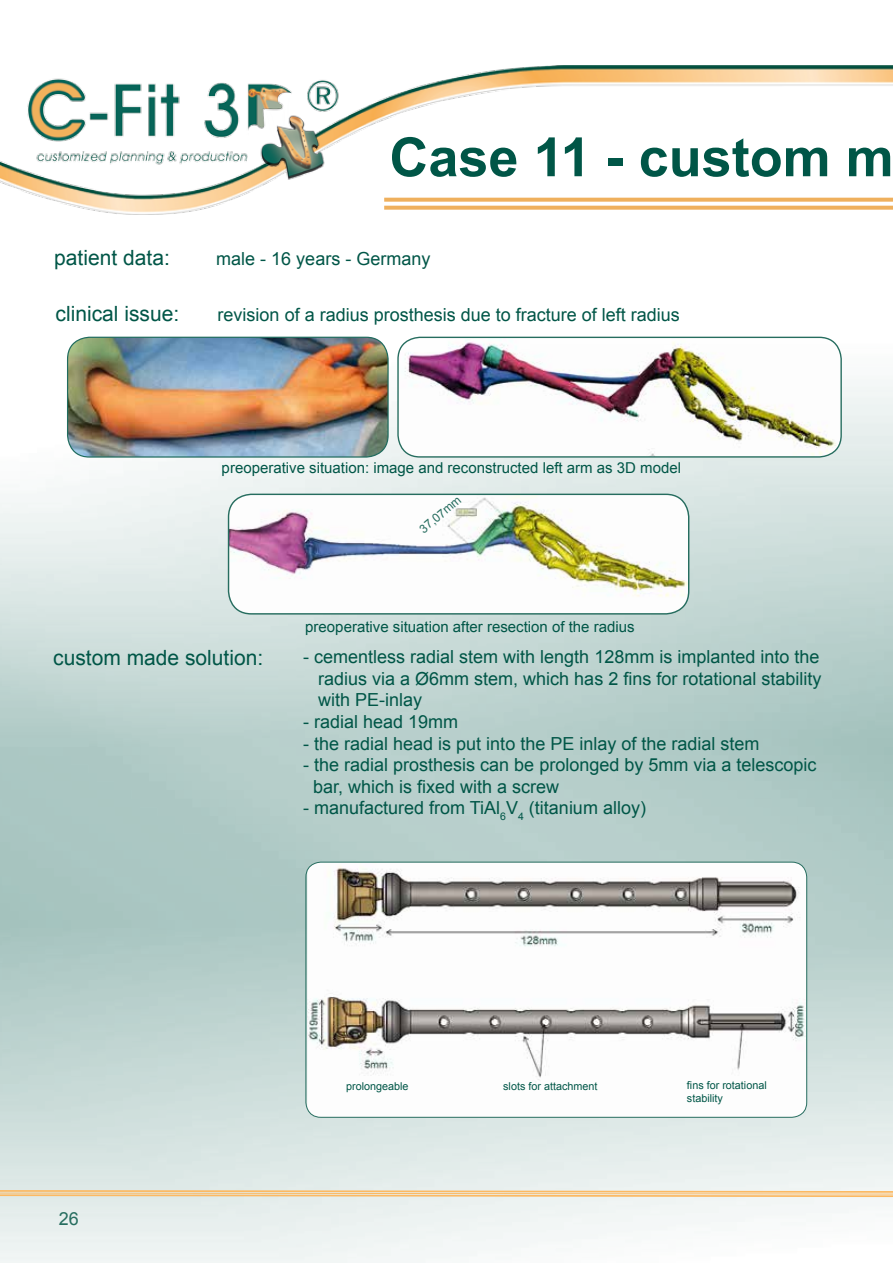
<style>
.page{position:relative;width:893px;height:1263px;background:#fff}
.page>*{position:absolute;margin:0;border:0;box-sizing:border-box;transform-origin:0 0}
.t1{font:700 54px "Arial";color:#005647}
.t2{font:21px "Arial";color:#005647}
.t3{font:18px/21.6px "Arial";color:#005647;text-align:justify}
.t4{font:18px "Arial";color:#266d5f}
.t5{font:15px "Arial";color:#005647}
.t6{font:12px "Arial";color:#266d5f}
.t7{font:10.8px/12.9px "Arial";color:#005647}
</style>
<div class="page">
<img style="left:0;top:336px;width:893px;height:927px">
<svg style="left:0;top:1189px;width:893px;height:10px;background:#f0d7af"></svg>
<img style="left:0;top:66px;width:893px;height:149px">
<img style="left:4px;top:66px;width:339px;height:130px">
<img style="left:68px;top:337px;width:320px;height:120px">
<div style="left:67px;top:337px;width:322px;height:121px;border:1px solid #206c5f;border-radius:22px"></div>
<img style="left:398px;top:337px;width:443px;height:120px">
<div style="left:397px;top:337px;width:445px;height:121px;border:1px solid #266d5f;border-radius:22px"></div>
<img style="left:229px;top:494px;width:460px;height:120px">
<div style="left:228px;top:494px;width:461px;height:121px;border:1px solid #266d5f;border-radius:23px"></div>
<img style="left:307px;top:862px;width:500px;height:255px">
<div style="left:305px;top:862px;width:502px;height:256px;border:1px solid #266d5f;border-radius:15px"></div>
<svg style="left:384px;top:206px;width:509px;height:4px;background:#f0b66a"></svg>
<svg style="left:384px;top:198px;width:509px;height:4px;background:#f0b66a"></svg>
<h1 class="t1" style="left:389px;top:122px;width:506px">Case 11 - custom m</h1>
<p class="t2" style="left:54px;top:244px;width:117px">patient data:</p>
<p class="t3" style="left:216px;top:248px;width:216px">male - 16 years - Germany</p>
<p class="t2" style="left:56px;top:300px;width:125px">clinical issue:</p>
<p class="t3" style="left:218px;top:304px;width:464px">revision of a radius prosthesis due to fracture of left radius</p>
<p class="t5" style="left:222px;top:457px;width:461px">preoperative situation: image and reconstructed left arm as 3D model</p>
<p class="t6" style="left:416px;top:524px;width:52px;rotate:-40deg">37,07mm</p>
<p class="t5" style="left:305px;top:617px;width:331px">preoperative situation after resection of the radius</p>
<p class="t2" style="left:53px;top:644px;width:212px">custom made solution:</p>
<p class="t3" style="left:318px;top:646px;width:505px;text-indent:-15px">- cementless radial stem with length 128mm is implanted into the radius via a Ø6mm stem, which has 2 fins for rotational stability with PE-inlay</p>
<p class="t3" style="left:303px;top:711px;width:157px">- radial head 19mm</p>
<p class="t3" style="left:303px;top:732px;width:458px">- the radial head is put into the PE inlay of the radial stem</p>
<p class="t3" style="left:313px;top:754px;width:505px;text-indent:-10px">- the radial prosthesis can be prolonged by 5mm via a telescopic bar, which is fixed with a screw</p>
<p class="t3" style="left:303px;top:797px;width:344px">- manufactured from TiAl<sub>6</sub>V<sub>4</sub> (titanium alloy)</p>
<p class="t4" style="left:59px;top:1207px;width:22px">26</p>
<p class="t7" style="left:346px;top:1080px;width:64px">prolongeable</p>
<p class="t7" style="left:503px;top:1080px;width:96px">slots for attachment</p>
<p class="t7" style="left:687px;top:1079px;width:81px">fins for rotational stability</p>
</div>
